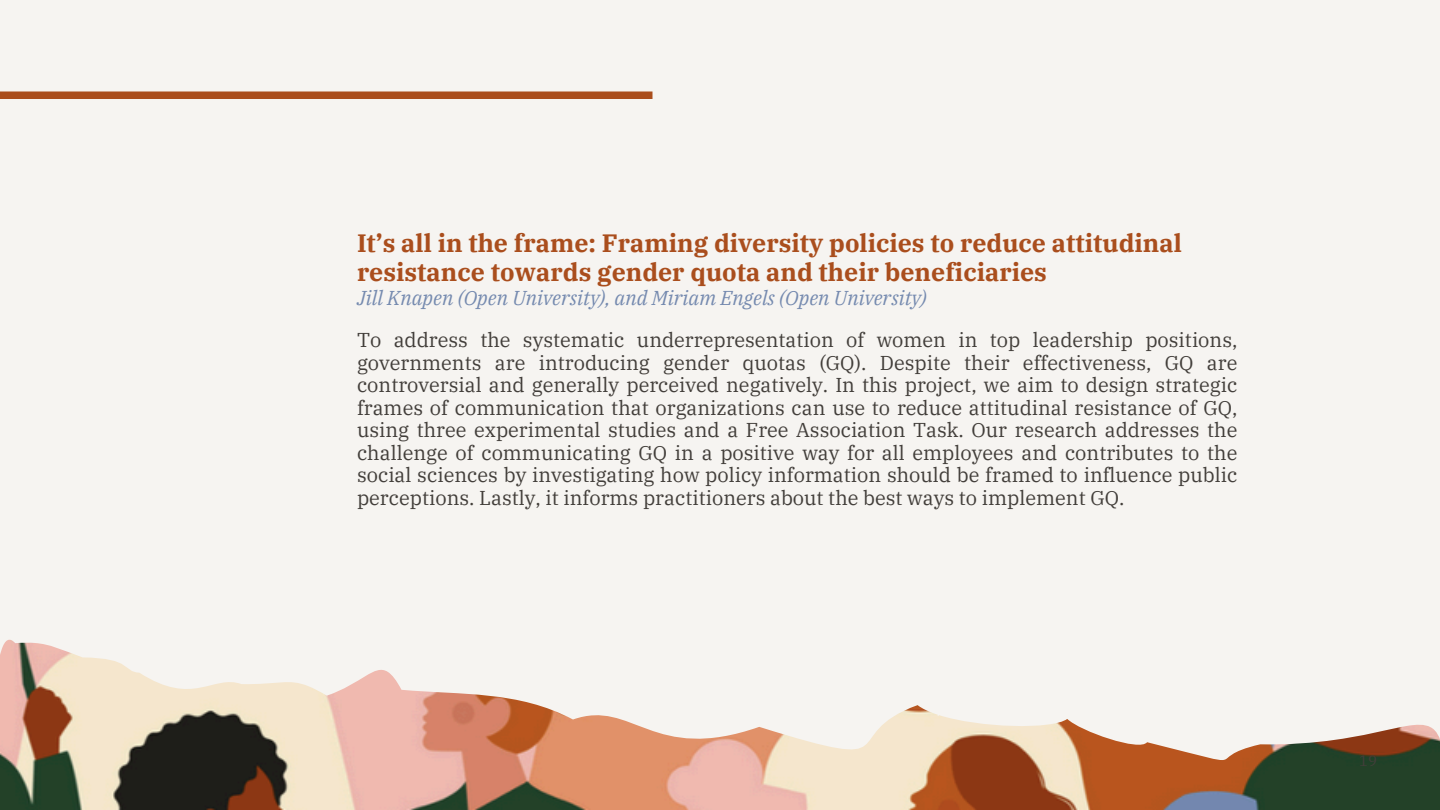
<style>
.page{position:relative;width:1440px;height:810px;background:#f6f4f1}
.page>*{position:absolute;margin:0;border:0;box-sizing:border-box;transform-origin:0 0}
.t1{font:700 25px/28.5px "IBM Plex Serif";color:#aa4e1d}
.t2{font:20px/22.5px "IBM Plex Serif";color:#423e3a;text-align:justify}
.t3{font:italic 20px "IBM Plex Serif";color:#758aaf}
.t4{font:15px "IBM Plex Serif";color:#423e3a}
</style>
<div class="page">
<img style="left:0;top:640px;width:1440px;height:170px">
<div style="left:0;top:92px;width:652px;height:7px;background:#aa4e1d"></div>
<p class="t1" style="left:357px;top:228px;width:826px">It’s all in the frame: Framing diversity policies to reduce attitudinal resistance towards gender quota and their beneficiaries</p>
<p class="t3" style="left:357px;top:284px;width:571px">Jill Knapen (Open University), and Miriam Engels (Open University)</p>
<h1 class="t2" style="left:357px;top:329px;width:882px">To address the systematic underrepresentation of women in top leadership positions, governments are introducing gender quotas (GQ). Despite their effectiveness, GQ are controversial and generally perceived negatively. In this project, we aim to design strategic frames of communication that organizations can use to reduce attitudinal resistance of GQ, using three experimental studies and a Free Association Task. Our research addresses the challenge of communicating GQ in a positive way for all employees and contributes to the social sciences by investigating how policy information should be framed to influence public perceptions. Lastly, it informs practitioners about the best ways to implement GQ.</h1>
<p class="t4" style="left:1359px;top:750px;width:19px">19</p>
</div>
